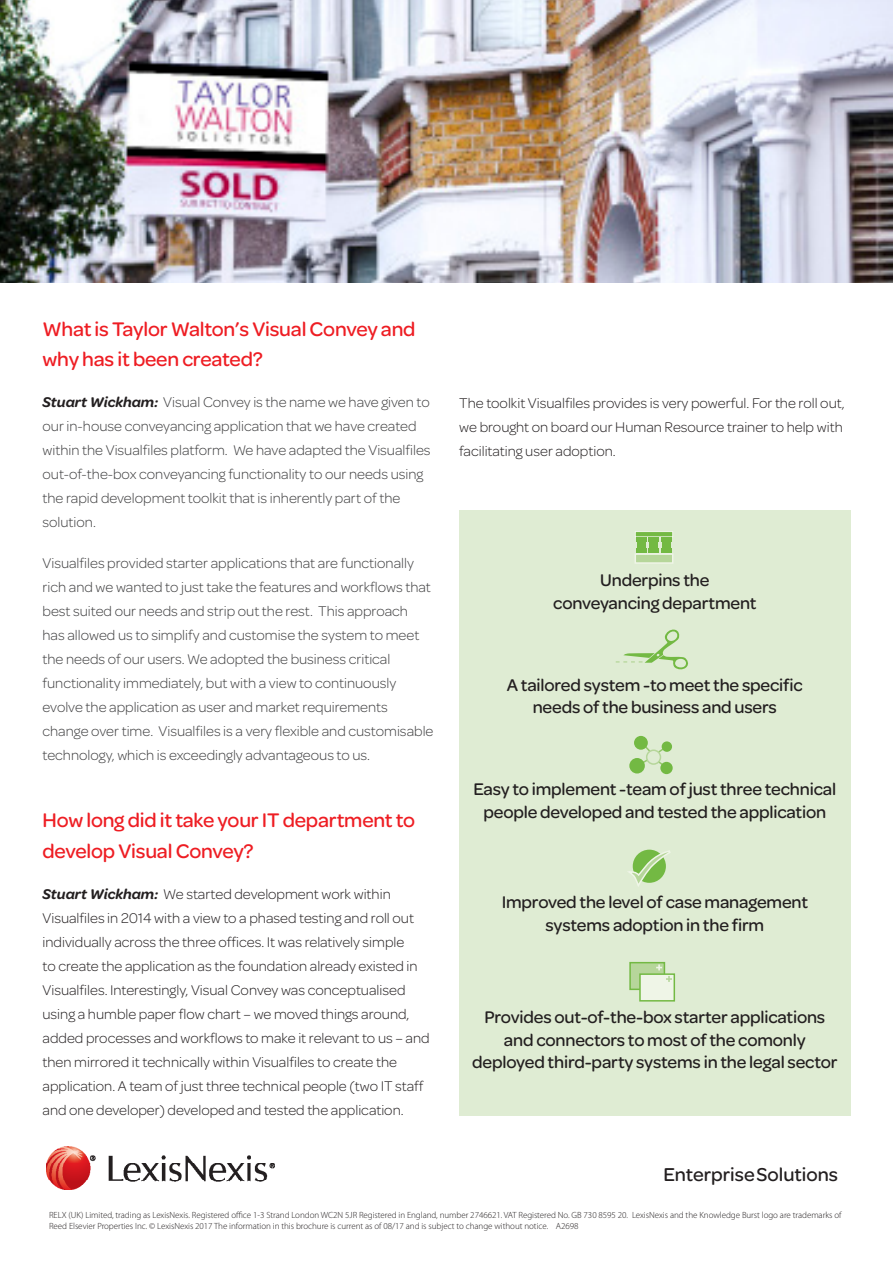
<style>
.page{position:relative;width:893px;height:1263px;background:#fff}
.page>*{position:absolute;margin:0;border:0;box-sizing:border-box;transform-origin:0 0}
.t1{font:500 21px/30.6px "Omnes";letter-spacing:-.01em;color:#ee1d23}
.t2{font:500 19.8px "Omnes";color:#231f20}
.t3{font:500 18px/22.5px "Omnes";letter-spacing:-.01em;color:#231f20;text-align:center}
.t4{font:300 15px/24px "Omnes";color:#3e3e3f}
.t5{font:300 15px/24px "Omnes";color:#231f20}
.t6{font:300 9px/10.8px "Myriad Pro";letter-spacing:-.005em;color:#231f20}
.s1{font-weight:600;font-style:italic;color:#231f20}
.s2{font-weight:600;font-style:italic}
</style>
<div class="page">
<div style="left:459px;top:510px;width:391px;height:606px;background:#dfecd3"></div>
<img style="left:46px;top:1146px;width:228px;height:44px">
<img style="left:0;top:0;width:893px;height:282px">
<div style="left:634px;top:553px;width:39px;height:11px;background:#b6d69a;border:2px solid #eff5e7"></div>
<svg style="left:635px;top:531px;width:38px;height:6px"></svg>
<hr style="left:636px;top:549px;width:10px;height:4px;background:#73b943">
<hr style="left:636px;top:538px;width:10px;height:4px;background:#73b943">
<div style="left:637px;top:539px;width:8px;height:12px;background:#73b943"></div>
<hr style="left:648px;top:549px;width:11px;height:4px;background:#73b943">
<hr style="left:648px;top:538px;width:11px;height:4px;background:#73b943">
<div style="left:650px;top:539px;width:8px;height:12px;background:#73b943"></div>
<hr style="left:661px;top:549px;width:11px;height:4px;background:#73b943">
<hr style="left:661px;top:538px;width:11px;height:4px;background:#73b943">
<div style="left:663px;top:539px;width:8px;height:12px;background:#73b943"></div>
<svg style="left:628px;top:849px;width:43px;height:38px"></svg>
<div style="left:629px;top:962px;width:36px;height:28px;background:#b6d69a;border:2px solid #73b943"></div>
<svg style="left:656px;top:964px;width:6px;height:6px"></svg>
<div style="left:639px;top:973px;width:36px;height:28px;background:#eff5e7;border:2px solid #73b943"></div>
<svg style="left:666px;top:976px;width:6px;height:6px"></svg>
<svg style="left:635px;top:742px;width:33px;height:27px"></svg>
<div style="left:634px;top:736px;width:14px;height:14px;background:#73b943;border-radius:50%"></div>
<div style="left:662px;top:741px;width:10px;height:11px;background:#73b943;border-radius:50%"></div>
<div style="left:629px;top:758px;width:16px;height:15px;background:#73b943;border-radius:50%"></div>
<div style="left:660px;top:762px;width:13px;height:12px;background:#73b943;border-radius:50%"></div>
<div style="left:646px;top:749px;width:15px;height:16px;border:2px solid #b6d69a;border-radius:50%"></div>
<svg style="left:616px;top:629px;width:72px;height:41px"></svg>
<p class="t1" style="left:43px;top:312px;width:375px">What is Taylor Walton’s Visual Convey and why has it been created?</p>
<p class="t4" style="left:43px;top:390px;width:390px"><span class="s1">Stuart Wickham:</span> Visual Convey is the name we have given to our in-house conveyancing application that we have created within the Visualfiles platform. We have adapted the Visualfiles out-of-the-box conveyancing functionality to our needs using the rapid development toolkit that is inherently part of the solution.</p>
<p class="t4" style="left:43px;top:551px;width:392px">Visualfiles provided starter applications that are functionally rich and we wanted to just take the features and workflows that best suited our needs and strip out the rest. This approach has allowed us to simplify and customise the system to meet the needs of our users. We adopted the business critical functionality immediately, but with a view to continuously evolve the application as user and market requirements change over time. Visualfiles is a very flexible and customisable technology, which is exceedingly advantageous to us.</p>
<p class="t1" style="left:43px;top:803px;width:374px">How long did it take your IT department to develop Visual Convey?</p>
<p class="t5" style="left:43px;top:881px;width:389px"><span class="s2">Stuart Wickham:</span> We started development work within Visualfiles in 2014 with a view to a phased testing and roll out individually across the three offices. It was relatively simple<br>to create the application as the foundation already existed in Visualfiles. Interestingly, Visual Convey was conceptualised using a humble paper flow chart – we moved things around, added processes and workflows to make it relevant to us – and then mirrored it technically within Visualfiles to create the application. A team of just three technical people (two IT staff and one developer) developed and tested the application.</p>
<p class="t5" style="left:459px;top:390px;width:387px">The toolkit Visualfiles provides is very powerful. For the roll out, we brought on board our Human Resource trainer to help with facilitating user adoption.</p>
<p class="t3" style="left:553px;top:568px;width:205px">Underpins the conveyancing department</p>
<p class="t3" style="left:507px;top:673px;width:297px">A tailored system -to meet the specific needs of the business and users</p>
<p class="t3" style="left:473px;top:777px;width:364px">Easy to implement -team of just three technical people developed and tested the application</p>
<p class="t3" style="left:502px;top:890px;width:308px">Improved the level of case management systems adoption in the firm</p>
<p class="t3" style="left:472px;top:1005px;width:367px">Provides out-of-the-box starter applications and connectors to most of the comonly deployed third-party systems in the legal sector</p>
<p class="t2" style="left:663px;top:1161px;width:176px">EnterpriseSolutions</p>
<p class="t6" style="left:49px;top:1210px;width:794px">RELX (UK) Limited, trading as LexisNexis. Registered office 1-3 Strand London WC2N 5JR Registered in England, number 2746621. VAT Registered No. GB 730 8595 20. LexisNexis and the Knowledge Burst logo are trademarks of<br>Reed Elsevier Properties Inc. © LexisNexis 2017 The information in this brochure is current as of 08/17 and is subject to change without notice. A2698</p>
</div>
